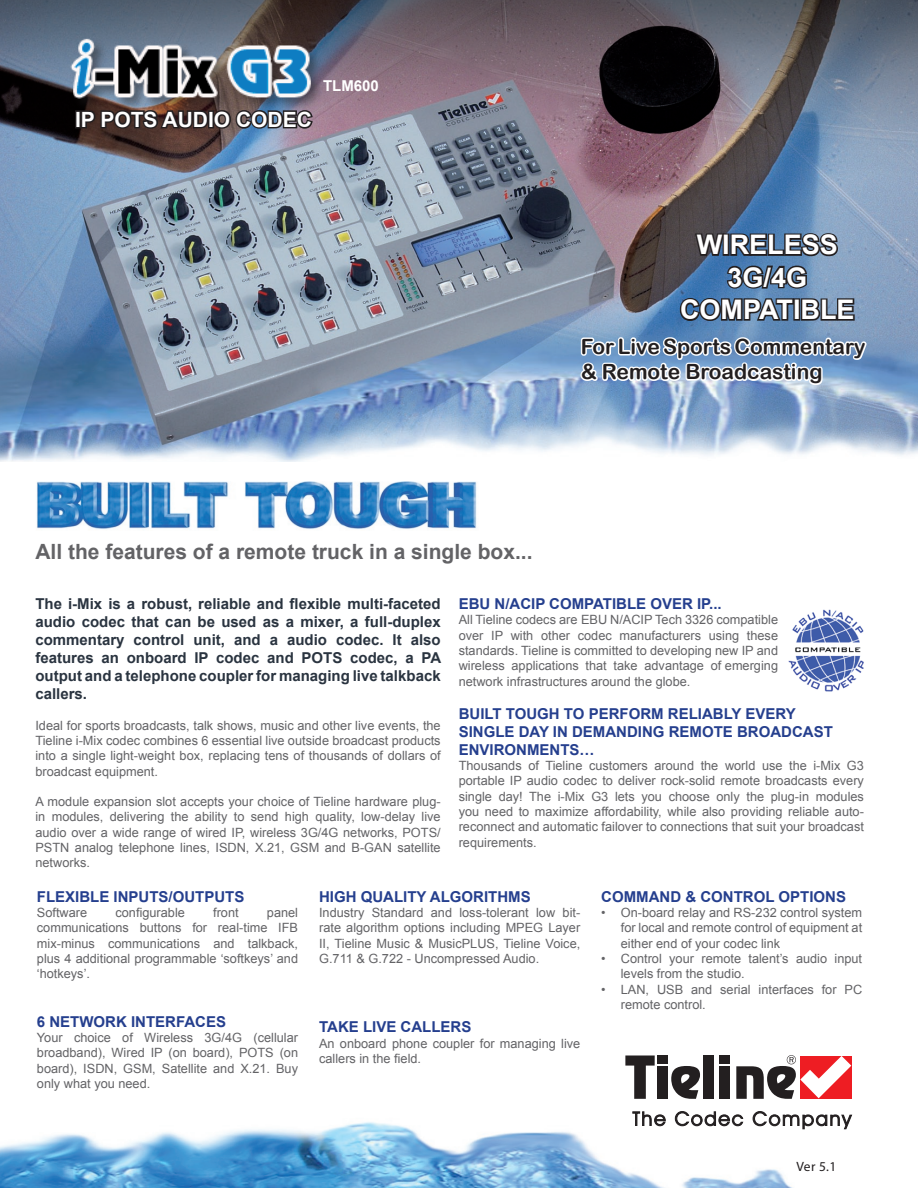
<style>
.page{position:relative;width:918px;height:1188px;background:#fff}
.page>*{position:absolute;margin:0;border:0;box-sizing:border-box;transform-origin:0 0}
.t1{font:700 27px "Arial";color:#fff}
.t2{font:700 21px "Arial";color:#636366}
.t3{font:21px/25.2px "Arial Rounded MT Bold";color:#231f20}
.t4{font:700 21px "Arial";color:#fff}
.t5{font:700 15px/18px "Arial";color:#2a3440;text-align:justify}
.t6{font:700 15px/18px "Arial";color:#253f8e}
.t7{font:700 15px "Arial";color:#fff}
.t8{font:13.5px "Myriad Pro";color:#231f20}
.t9{font:12.75px/15.3px "Arial";color:#636366;text-align:justify}
</style>
<div class="page">
<img style="left:0;top:1122px;width:793px;height:66px">
<img style="left:788px;top:609px;width:76px;height:83px">
<img style="left:0;top:0;width:918px;height:461px">
<img style="left:36px;top:481px;width:441px;height:48px">
<img style="left:47px;top:26px;width:290px;height:86px">
<svg style="left:678px;top:228px;width:178px;height:97px;background:#495f79"></svg>
<div style="left:75px;top:110px;width:6px;height:18px;border:3px solid #231f20"></div>
<svg style="left:79px;top:107px;width:236px;height:24px;background:#3e3436"></svg>
<svg style="left:578px;top:335px;width:290px;height:52px"></svg>
<div style="left:720px;top:1066px;width:10px;height:33px;background:#231f20"></div>
<div style="left:720px;top:1056px;width:10px;height:8px;background:#231f20"></div>
<div style="left:703px;top:1056px;width:11px;height:43px;background:#231f20"></div>
<svg style="left:671px;top:1066px;width:29px;height:33px"></svg>
<div style="left:657px;top:1066px;width:11px;height:33px;background:#231f20"></div>
<div style="left:657px;top:1056px;width:11px;height:8px;background:#231f20"></div>
<svg style="left:625px;top:1056px;width:30px;height:43px"></svg>
<svg style="left:736px;top:1055px;width:115px;height:44px"></svg>
<svg style="left:632px;top:1111px;width:35px;height:16px"></svg>
<svg style="left:674px;top:1111px;width:70px;height:16px"></svg>
<svg style="left:752px;top:1111px;width:101px;height:19px"></svg>
<h2 class="t4" style="left:75px;top:106px;width:55px">IP Pots</h2>
<h2 class="t4" style="left:163px;top:106px;width:135px">audiocodec</h2>
<p class="t7" style="left:323px;top:76px;width:57px">TLM600</p>
<h1 class="t1" style="left:697px;top:227px;width:105px">wireless</h1>
<h1 class="t1" style="left:728px;top:259px;width:78px">3G/4G</h1>
<h1 class="t1" style="left:680px;top:292px;width:38px">Compatib</h1>
<h1 class="t1" style="left:820px;top:292px;width:33px">le</h1>
<h2 class="t3" style="left:581px;top:334px;width:286px">For Live Sports Commentary &amp; Remote Broadcasting</h2>
<h2 class="t2" style="left:35px;top:538px;width:499px">All the features of a remote truck in a single box...</h2>
<p class="t5" style="left:35px;top:595px;width:407px">The i-Mix is a robust, reliable and flexible multi-faceted audio codec that can be used as a mixer, a full-duplex commentary control unit, and a audio codec. It also features an onboard IP codec and POTS codec, a PA output and a telephone coupler for managing live talkback callers.</p>
<p class="t9" style="left:35px;top:718px;width:407px">Ideal for sports broadcasts, talk shows, music and other live events, the Tieline i-Mix codec combines 6 essential live outside broadcast products into a single light-weight box, replacing tens of thousands of dollars of broadcast equipment.</p>
<p class="t9" style="left:35px;top:794px;width:407px">A module expansion slot accepts your choice of Tieline hardware plug&shy;in modules, delivering the ability to send high quality, low-delay live audio over a wide range of wired IP, wireless 3G/4G networks, POTS/ PSTN analog telephone lines, ISDN, X.21, GSM and B-GAN satellite networks.</p>
<p class="t6" style="left:459px;top:595px;width:112px">EBU N/ACIP Compatib</p>
<p class="t6" style="left:627px;top:595px;width:96px">le over IP...</p>
<p class="t9" style="left:459px;top:612px;width:321px">All Tieline codecs are EBU N/ACIP Tech 3326 compatible over IP with other codec manufacturers using these standards. Tieline is committed to developing new IP and wireless applications that take advantage of emerging network infrastructures around the globe.</p>
<p class="t6" style="left:459px;top:705px;width:59px">Built tou</p>
<p class="t6" style="left:459px;top:705px;width:338px;text-indent:79px">gh to perform reliab ly every single day in deman</p>
<p class="t6" style="left:627px;top:723px;width:64px">ding remote</p>
<p class="t6" style="left:737px;top:723px;width:66px">broadcast</p>
<p class="t6" style="left:459px;top:741px;width:58px">environments</p>
<p class="t6" style="left:580px;top:741px;width:16px">…</p>
<p class="t9" style="left:459px;top:758px;width:407px">Thousands of Tieline customers around the world use the i-Mix G3 portable IP audio codec to deliver rock-solid remote broadcasts every single day! The i-Mix G3 lets you choose only the plug-in modules you need to maximize affordability, while also providing reliable auto&shy;reconnect and automatic failover to connections that suit your broadcast requirements.</p>
<p class="t6" style="left:37px;top:888px;width:92px">Flexible Inputs</p>
<p class="t6" style="left:169px;top:888px;width:27px">/Outputs</p>
<p class="t9" style="left:37px;top:905px;width:52px">Software</p>
<p class="t9" style="left:115px;top:905px;width:71px">configurable</p>
<p class="t9" style="left:213px;top:905px;width:27px">front</p>
<p class="t9" style="left:37px;top:905px;width:263px;text-indent:230px">panel communications buttons for real-time IFB mix-minus communications and talkback, plus 4 additional programmable ‘softkeys’ and ‘hotkeys’.</p>
<p class="t6" style="left:37px;top:1013px;width:109px">6 Network Inte</p>
<p class="t6" style="left:165px;top:1013px;width:31px">rfaces</p>
<p class="t9" style="left:37px;top:1030px;width:263px">Your choice of Wireless 3G/4G (cellular broadband), Wired IP (on board), POTS (on board), ISDN, GSM, Satellite and X.21. Buy only what you need.</p>
<p class="t6" style="left:319px;top:888px;width:201px">High Quality Algorithms</p>
<p class="t9" style="left:319px;top:905px;width:263px">Industry Standard and loss-tolerant low bit&shy;rate algorithm options including MPEG Layer II, Tieline Music &amp; MusicPLUS, Tieline Voice, G.711 &amp; G.722 - Uncompressed Audio.</p>
<p class="t6" style="left:319px;top:1018px;width:152px">Take Live Callers</p>
<p class="t9" style="left:319px;top:1036px;width:263px">An onboard phone coupler for managing live callers in the field.</p>
<p class="t6" style="left:601px;top:888px;width:24px">Comman</p>
<p class="t6" style="left:670px;top:888px;width:53px">d &amp; Cont</p>
<p class="t6" style="left:743px;top:888px;width:58px">rol Options</p>
<p class="t9" style="left:621px;top:905px;width:243px;text-align:left">On-board relay and RS-232 control system for local and remote control of equipment at either end of your codec link<br>Control your remote talent’s audio input levels from the studio.<br>LAN, USB and serial interfaces for PC remote control.</p>
<p class="t9" style="left:601px;top:905px;width:6px">•</p>
<p class="t9" style="left:601px;top:951px;width:6px">•</p>
<p class="t9" style="left:601px;top:982px;width:6px">•</p>
<p class="t8" style="left:797px;top:1158px;width:41px">Ver 5.1</p>
</div>
